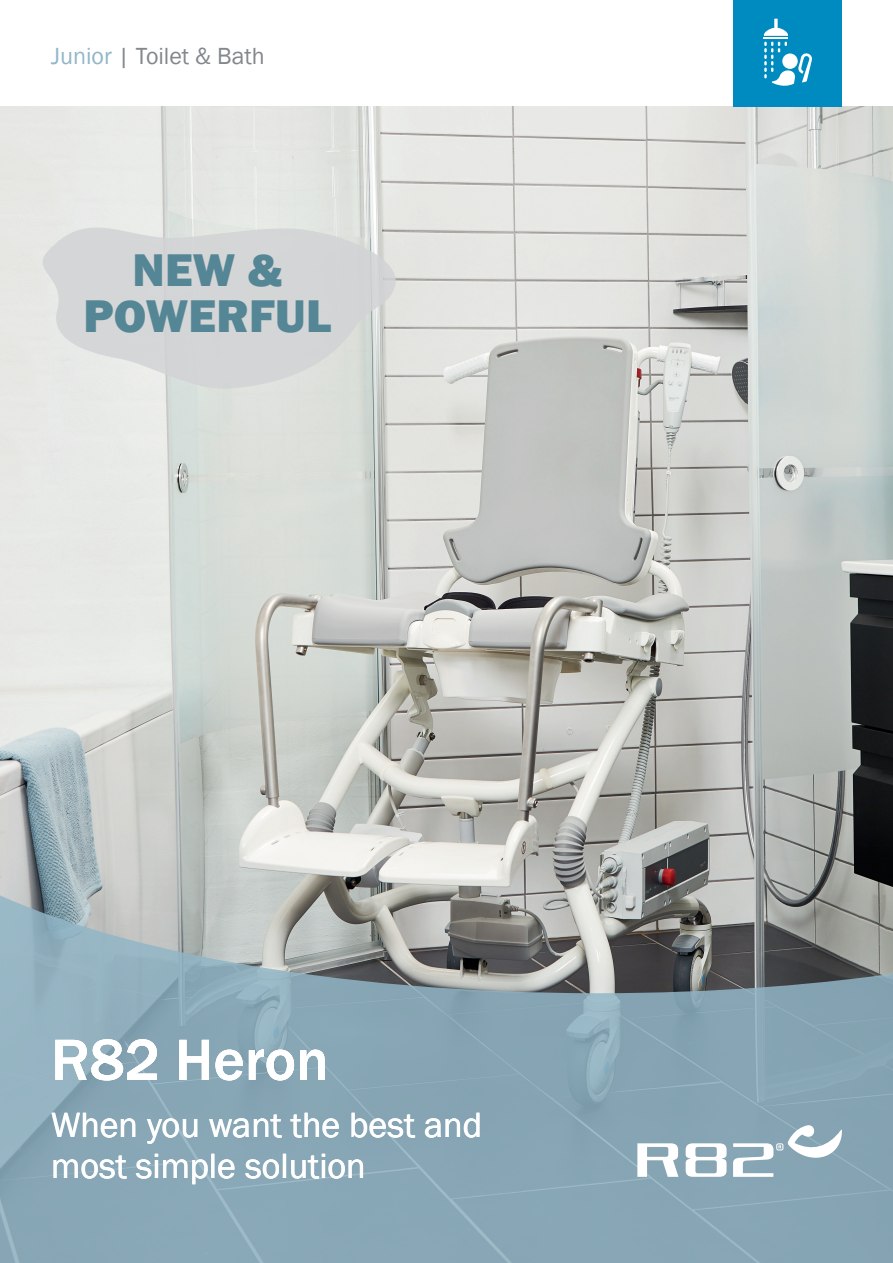
<style>
.page{position:relative;width:893px;height:1263px;background:#fff}
.page>*{position:absolute;margin:0;border:0;box-sizing:border-box;transform-origin:0 0}
.t1{font:500 60px "Franklin Gothic";color:#fff}
.t2{font:800 47.1px/46.3px "Franklin Gothic";letter-spacing:.005em;color:#548695;text-align:center}
.t3{font:36px/40.5px "Franklin Gothic";color:#fff}
.t4{font:24px "Franklin Gothic";color:#83888c}
.s1{color:#92b6c7}
</style>
<div class="page">
<img style="left:0;top:106px;width:893px;height:776px">
<svg style="left:30px;top:204px;width:371px;height:188px;background:#d9dbda"></svg>
<svg style="left:0;top:882px;width:893px;height:381px;background:#8ba2ad"></svg>
<svg style="left:637px;top:1143px;width:41px;height:34px"></svg>
<svg style="left:686px;top:1143px;width:40px;height:34px"></svg>
<svg style="left:733px;top:1125px;width:109px;height:52px"></svg>
<div style="left:734px;top:0;width:108px;height:106px;background:#008bc0"></div>
<svg style="left:764px;top:19px;width:24px;height:17px"></svg>
<hr style="left:764px;top:37px;width:24px;height:2px;background:#fff">
<svg style="left:764px;top:42px;width:48px;height:44px"></svg>
<div style="left:782px;top:53px;width:16px;height:16px;background:#fff;border-radius:50%"></div>
<p class="t4" style="left:51px;top:41px;width:215px"><span class="s1">Junior</span> | Toilet &amp; Bath</p>
<h2 class="t2" style="left:83px;top:247px;width:250px">NEW &amp;<br>POWERFUL</h2>
<h1 class="t1" style="left:51px;top:1023px;width:279px">R82 Heron</h1>
<p class="t3" style="left:51px;top:1106px;width:433px">When you want the best and most simple solution</p>
</div>
